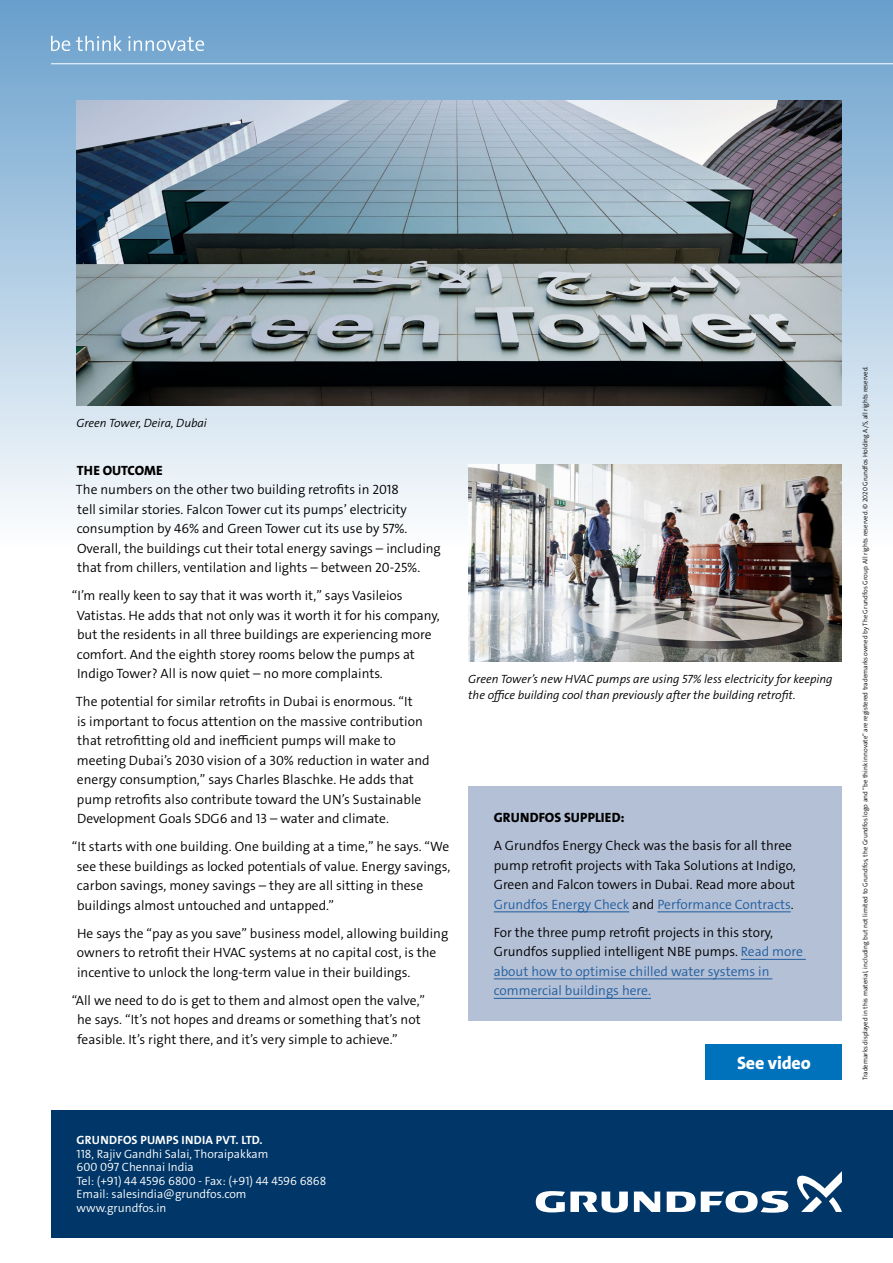
<style>
.page{position:relative;width:893px;height:1263px;background:#fff}
.page>*{position:absolute;margin:0;border:0;box-sizing:border-box;transform-origin:0 0}
.t1{font:18px "Grundfos The Sans V2 OT 8 XB";letter-spacing:-.01em;color:#fff}
.t2{font:13.5px/19.5px "Grundfos The Sans V2 OT 4 SL";color:#000}
.t3{font:13.5px "Grundfos The Sans V2 OT 8 XB";letter-spacing:.005em;color:#000}
.t4{font:12px/16.5px "Grundfos The Sans V2 OT 4 SL Italic";color:#000}
.t5{font:12px/13.5px "Grundfos The Sans V2 OT 4 SL";color:#fff}
.t6{font:12px "Grundfos The Sans V2 OT 7 B";letter-spacing:.015em;color:#fff}
.t7{font:6.75px "Grundfos The Sans V2 OT 4 SL";color:#000}
.s1{color:#215e9e}
</style>
<div class="page">
<div style="left:0;top:0;width:893px;height:546px;background:linear-gradient(to bottom,#689ecb,#fcfcfd)"></div>
<hr style="left:51px;top:63px;width:842px;height:1px;background:#fff">
<svg style="left:51px;top:36px;width:19px;height:15px"></svg>
<svg style="left:76px;top:36px;width:46px;height:15px"></svg>
<svg style="left:128px;top:36px;width:76px;height:15px"></svg>
<img style="left:468px;top:465px;width:374px;height:196px">
<div style="left:468px;top:787px;width:374px;height:234px;background:#b4c0d6"></div>
<hr style="left:494px;top:911px;width:135px;height:1px;background:#215e9e">
<hr style="left:657px;top:911px;width:134px;height:1px;background:#215e9e">
<hr style="left:741px;top:959px;width:65px;height:1px;background:#215e9e">
<hr style="left:494px;top:978px;width:278px;height:1px;background:#215e9e">
<hr style="left:494px;top:998px;width:157px;height:1px;background:#215e9e">
<img style="left:77px;top:100px;width:765px;height:305px">
<div style="left:706px;top:1045px;width:136px;height:35px;background:#0072bc"></div>
<div style="left:51px;top:1110px;width:842px;height:127px;background:#003768"></div>
<svg style="left:634px;top:1191px;width:26px;height:21px"></svg>
<svg style="left:536px;top:1191px;width:92px;height:21px"></svg>
<svg style="left:667px;top:1191px;width:121px;height:22px"></svg>
<svg style="left:797px;top:1171px;width:45px;height:41px"></svg>
<p class="t4" style="left:77px;top:415px;width:132px">Green Tower, Deira, Dubai</p>
<p class="t3" style="left:77px;top:462px;width:87px">THE OUTCOME</p>
<p class="t2" style="left:76px;top:480px;width:366px">The numbers on the other two building retrofits in 2018<br>tell similar stories. Falcon Tower cut its pumps’ electricity consumption by 46% and Green Tower cut its use by 57%.<br>Overall, the buildings cut their total energy savings – including that from chillers, ventilation and lights – between 20-25%.</p>
<p class="t2" style="left:77px;top:586px;width:365px;text-indent:-5px">“I’m really keen to say that it was worth it,” says Vasileios Vatistas. He adds that not only was it worth it for his company, but the residents in all three buildings are experiencing more comfort. And the eighth storey rooms below the pumps at Indigo Tower? All is now quiet – no more complaints.</p>
<p class="t2" style="left:76px;top:692px;width:355px">The potential for similar retrofits in Dubai is enormous. “It<br>is important to focus attention on the massive contribution that retrofitting old and inefficient pumps will make to meeting Dubai’s 2030 vision of a 30% reduction in water and energy consumption,” says Charles Blaschke. He adds that pump retrofits also contribute toward the UN’s Sustainable Development Goals SDG6 and 13 – water and climate.</p>
<p class="t2" style="left:77px;top:837px;width:375px;text-indent:-5px">“It starts with one building. One building at a time,” he says. “We see these buildings as locked potentials of value. Energy savings, carbon savings, money savings – they are all sitting in these buildings almost untouched and untapped.”</p>
<p class="t2" style="left:77px;top:924px;width:373px">He says the “pay as you save” business model, allowing building owners to retrofit their HVAC systems at no capital cost, is the incentive to unlock the long-term value in their buildings.</p>
<p class="t2" style="left:77px;top:991px;width:350px;text-indent:-5px">“All we need to do is get to them and almost open the valve,” he says. “It’s not hopes and dreams or something that’s not feasible. It’s right there, and it’s very simple to achieve.”</p>
<p class="t4" style="left:468px;top:671px;width:366px">Green Tower’s new HVAC pumps are using 57% less electricity for keeping the office building cool than previously after the building retrofit.</p>
<p class="t3" style="left:494px;top:809px;width:132px">GRUNDFOS SUPPLIED:</p>
<p class="t2" style="left:494px;top:836px;width:303px">A Grundfos Energy Check was the basis for all three pump retrofit projects with Taka Solutions at Indigo, Green and Falcon towers in Dubai. Read more about <span class="s1">Grundfos Energy Check</span> and <span class="s1">Performance Contracts</span>.</p>
<p class="t2" style="left:494px;top:922px;width:311px">For the three pump retrofit projects in this story, Grundfos supplied intelligent NBE pumps. <span class="s1">Read more about how to optimise chilled water systems in commercial buildings here.</span></p>
<h1 class="t1" style="left:737px;top:1051px;width:75px">See video</h1>
<p class="t6" style="left:77px;top:1133px;width:187px">GRUNDFOS PUMPS INDIA PVT. LTD.</p>
<p class="t5" style="left:77px;top:1147px;width:251px">118, Rajiv Gandhi Salai, Thoraipakkam<br>600 097 Chennai India<br>Tel: (+91) 44 4596 6800 - Fax: (+91) 44 4596 6868<br>Email: salesindia@grundfos.com www.grundfos.in</p>
<p class="t7" style="left:861px;top:1080px;width:715px;rotate:-90deg">Trademarks displayed in this material, including but not limited to Grundfos, the Grundfos logo and “be think innovate” are registered trademarks owned by The Grundfos Group. All rights reserved. © 2020 Grundfos Holding A/S, all rights reserved.</p>
</div>
